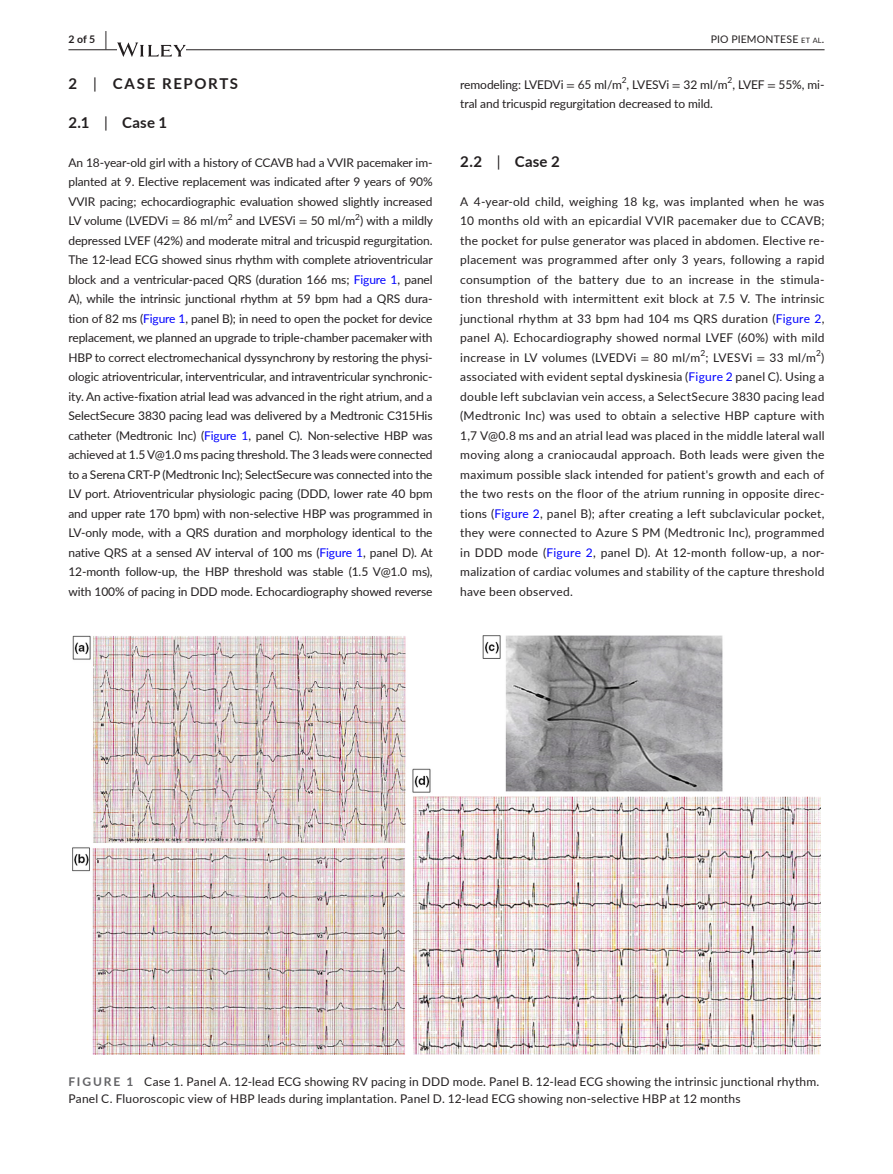
<style>
.page{position:relative;width:893px;height:1174px;background:#fff}
.page>*{position:absolute;margin:0;border:0;box-sizing:border-box;transform-origin:0 0}
.t1{font:700 15px "Lato";letter-spacing:.105em;color:#231f20}
.t2{font:12px/19.5px "Lato";letter-spacing:.01em;color:#231f20;text-align:justify}
.t3{font:12px/19.5px "Lato";letter-spacing:-.01em;color:#231f20}
.t4{font:10.5px "Lato";letter-spacing:.02em;color:#231f20}
.t5{font:700 10.5px "Lato";color:#231f20}
.s1{font-size:19.5px}
.s2{font-size:7.35px}
.s3{font-weight:400}
.s4{font-family:"STIX"}
.s5{color:#00f}
.s6{font-weight:700;color:#636366}
</style>
<div class="page">
<hr style="left:68px;top:49px;width:756px;height:1px;background:#231f20">
<svg style="left:117px;top:42px;width:69px;height:15px"></svg>
<img style="left:72px;top:636px;width:749px;height:418px">
<p class="t5" style="left:68px;top:31px;width:40px">2 of 5 <span class="s1">|</span></p>
<p class="t4" style="left:711px;top:31px;width:115px">PIO PIEMONTESE <span class="s2">et al</span>.</p>
<p class="t1" style="left:68px;top:72px;width:171px">2 <span class="s3">|</span> CASE REPORTS</p>
<p class="t1" style="left:68px;top:111px;width:100px">2.1 <span class="s3">|</span> Case 1</p>
<p class="t2" style="left:68px;top:152px;width:366px">An 18-year-old girl with a history of CCAVB had a VVIR pacemaker im&shy;planted at 9. Elective replacement was indicated after 9 years of 90% VVIR pacing; echocardiographic evaluation showed slightly increased LV volume (LVEDVi <span class="s4">=</span> 86 ml/m<sup>2</sup> and LVESVi <span class="s4">=</span> 50 ml/m<sup>2</sup>) with a mildly depressed LVEF (42%) and moderate mitral and tricuspid regurgitation.<br>The 12-lead ECG showed sinus rhythm with complete atrioventricular block and a ventricular-paced QRS (duration 166 ms; <span class="s5">Figure 1</span>, panel A), while the intrinsic junctional rhythm at 59 bpm had a QRS dura&shy;tion of 82 ms (<span class="s5">Figure 1</span>, panel B); in need to open the pocket for device replacement, we planned an upgrade to triple-chamber pacemaker with HBP to correct electromechanical dyssynchrony by restoring the physi&shy;ologic atrioventricular, interventricular, and intraventricular synchronic&shy;ity. An active-fixation atrial lead was advanced in the right atrium, and a SelectSecure 3830 pacing lead was delivered by a Medtronic C315His catheter (Medtronic Inc) (<span class="s5">Figure 1</span>, panel C). Non-selective HBP was achieved at 1.5 V@1.0 ms pacing threshold. The 3 leads were connected to a Serena CRT-P (Medtronic Inc); SelectSecure was connected into the LV port. Atrioventricular physiologic pacing (DDD, lower rate 40 bpm and upper rate 170 bpm) with non-selective HBP was programmed in LV-only mode, with a QRS duration and morphology identical to the native QRS at a sensed AV interval of 100 ms (<span class="s5">Figure 1</span>, panel D). At 12-month follow-up, the HBP threshold was stable (1.5 V@1.0 ms), with 100% of pacing in DDD mode. Echocardiography showed reverse</p>
<p class="t3" style="left:460px;top:74px;width:366px">remodeling: LVEDVi <span class="s4">=</span> 65 ml/m<sup>2</sup>, LVESVi <span class="s4">=</span> 32 ml/m<sup>2</sup>, LVEF <span class="s4">=</span> 55%, mi&shy;tral and tricuspid regurgitation decreased to mild.</p>
<p class="t1" style="left:460px;top:150px;width:101px">2.2 <span class="s3">|</span> Case 2</p>
<p class="t2" style="left:460px;top:191px;width:366px">A 4-year-old child, weighing 18 kg, was implanted when he was 10 months old with an epicardial VVIR pacemaker due to CCAVB; the pocket for pulse generator was placed in abdomen. Elective re&shy;placement was programmed after only 3 years, following a rapid consumption of the battery due to an increase in the stimula&shy;tion threshold with intermittent exit block at 7.5 V. The intrinsic junctional rhythm at 33 bpm had 104 ms QRS duration (<span class="s5">Figure 2</span>, panel A). Echocardiography showed normal LVEF (60%) with mild increase in LV volumes (LVEDVi <span class="s4">=</span> 80 ml/m<sup>2</sup>; LVESVi <span class="s4">=</span> 33 ml/m<sup>2</sup>) associated with evident septal dyskinesia (<span class="s5">Figure 2</span> panel C). Using a double left subclavian vein access, a SelectSecure 3830 pacing lead (Medtronic Inc) was used to obtain a selective HBP capture with 1,7 V@0.8 ms and an atrial lead was placed in the middle lateral wall moving along a craniocaudal approach. Both leads were given the maximum possible slack intended for patient's growth and each of the two rests on the floor of the atrium running in opposite direc&shy;tions (<span class="s5">Figure 2</span>, panel B); after creating a left subclavicular pocket, they were connected to Azure S PM (Medtronic Inc), programmed in DDD mode (<span class="s5">Figure 2</span>, panel D). At 12-month follow-up, a nor&shy;malization of cardiac volumes and stability of the capture threshold have been observed.</p>
<p class="t2" style="left:68px;top:1073px;width:752px;line-height:16.5px"><span class="s6">FIGURE 1</span> Case 1. Panel A. 12-lead ECG showing RV pacing in DDD mode. Panel B. 12-lead ECG showing the intrinsic junctional rhythm.<br>Panel C. Fluoroscopic view of HBP leads during implantation. Panel D. 12-lead ECG showing non-selective HBP at 12 months</p>
</div>
